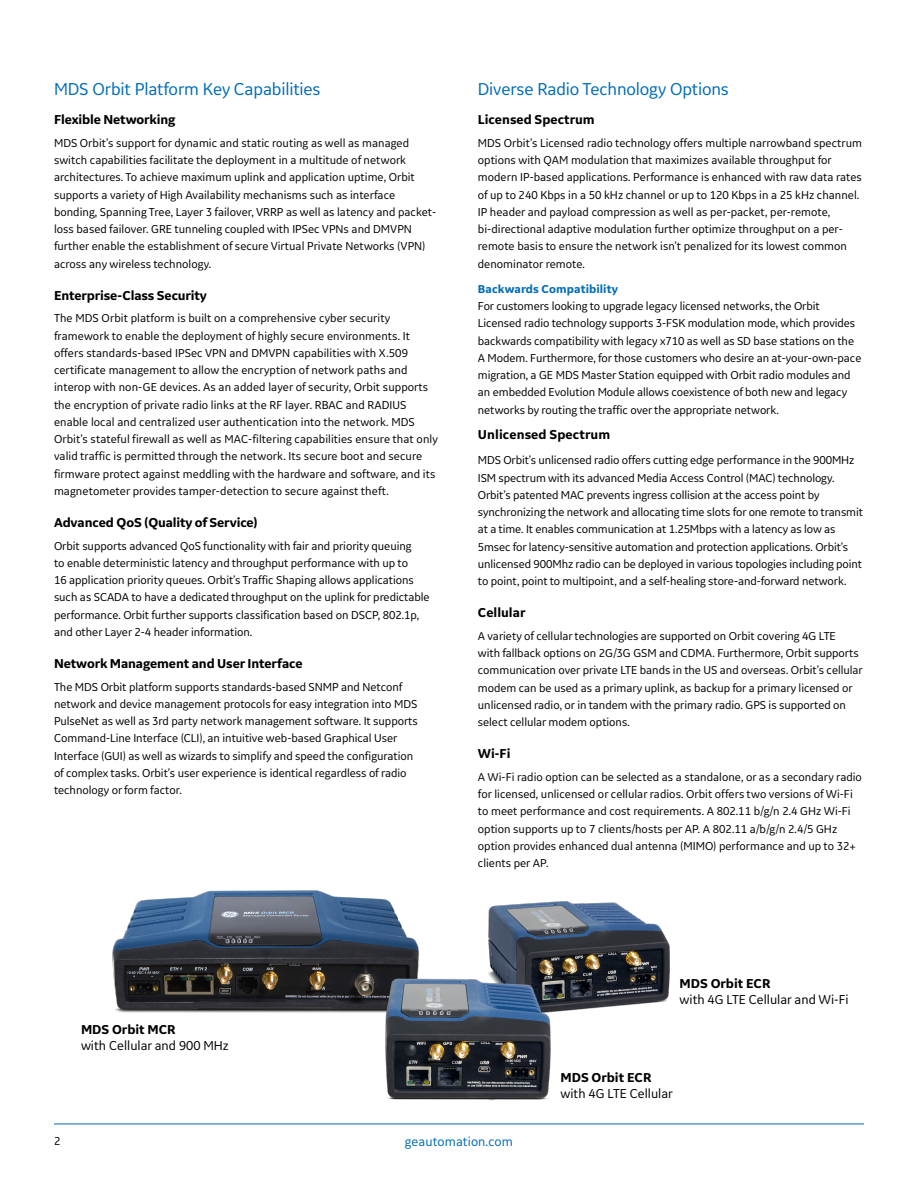
<style>
.page{position:relative;width:918px;height:1188px;background:#fff}
.page>*{position:absolute;margin:0;border:0;box-sizing:border-box;transform-origin:0 0}
.t1{font:18px "GE Inspira Sans";letter-spacing:-.01em;color:#006cb7}
.t2{font:700 13.5px "GE Inspira Sans";letter-spacing:-.01em;color:#000}
.t3{font:13.5px "GE Inspira Sans";color:#000}
.t4{font:13.5px "GE Inspira Sans";letter-spacing:.005em;color:#006cb7}
.t5{font:12px/17.2px "GE Inspira Sans";letter-spacing:-.005em;color:#000}
.t6{font:700 12px "GE Inspira Sans";letter-spacing:.005em;color:#006cb7}
</style>
<div class="page">
<hr style="left:54px;top:1124px;width:810px;height:1px;background:#006cb7">
<img style="left:112px;top:890px;width:558px;height:211px">
<h1 class="t1" style="left:54px;top:78px;width:268px">MDS Orbit Platform Key Capabilities</h1>
<p class="t2" style="left:54px;top:111px;width:123px">Flexible Networking</p>
<p class="t5" style="left:54px;top:134px;width:384px">MDS Orbit’s support for dynamic and static routing as well as managed switch capabilities facilitate the deployment in a multitude of network architectures. To achieve maximum uplink and application uptime, Orbit supports a variety of High Availability mechanisms such as interface bonding, Spanning Tree, Layer 3 failover, VRRP as well as latency and packet&shy;loss based failover. GRE tunneling coupled with IPSec VPNs and DMVPN further enable the establishment of secure Virtual Private Networks (VPN) across any wireless technology.</p>
<p class="t2" style="left:54px;top:287px;width:154px">Enterprise-Class Security</p>
<p class="t5" style="left:54px;top:309px;width:385px">The MDS Orbit platform is built on a comprehensive cyber security framework to enable the deployment of highly secure environments. It offers standards-based IPSec VPN and DMVPN capabilities with X.509 certificate management to allow the encryption of network paths and interop with non-GE devices. As an added layer of security, Orbit supports the encryption of private radio links at the RF layer. RBAC and RADIUS enable local and centralized user authentication into the network. MDS Orbit’s stateful firewall as well as MAC-filtering capabilities ensure that only valid traffic is permitted through the network. Its secure boot and secure firmware protect against meddling with the hardware and software, and its magnetometer provides tamper-detection to secure against theft.</p>
<p class="t2" style="left:54px;top:514px;width:205px">Advanced QoS (Quality of Service)</p>
<p class="t5" style="left:54px;top:537px;width:377px">Orbit supports advanced QoS functionality with fair and priority queuing<br>to enable deterministic latency and throughput performance with up to<br>16 application priority queues. Orbit’s Traffic Shaping allows applications such as SCADA to have a dedicated throughput on the uplink for predictable performance. Orbit further supports classification based on DSCP, 802.1p, and other Layer 2-4 header information.</p>
<p class="t2" style="left:54px;top:655px;width:250px">Network Management and User Interface</p>
<p class="t5" style="left:54px;top:678px;width:365px">The MDS Orbit platform supports standards-based SNMP and Netconf network and device management protocols for easy integration into MDS PulseNet as well as 3rd party network management software. It supports Command-Line Interface (CLI), an intuitive web-based Graphical User Interface (GUI) as well as wizards to simplify and speed the configuration of complex tasks. Orbit’s user experience is identical regardless of radio technology or form factor.</p>
<h1 class="t1" style="left:478px;top:78px;width:253px">Diverse Radio Technology Options</h1>
<p class="t2" style="left:478px;top:111px;width:118px">Licensed Spectrum</p>
<p class="t5" style="left:478px;top:134px;width:386px">MDS Orbit’s Licensed radio technology offers multiple narrowband spectrum options with QAM modulation that maximizes available throughput for modern IP-based applications. Performance is enhanced with raw data rates of up to 240 Kbps in a 50 kHz channel or up to 120 Kbps in a 25 kHz channel.<br>IP header and payload compression as well as per-packet, per-remote, bi-directional adaptive modulation further optimize throughput on a per&shy;remote basis to ensure the network isn’t penalized for its lowest common denominator remote.</p>
<p class="t6" style="left:478px;top:282px;width:142px">Backwards Compatibility</p>
<p class="t5" style="left:478px;top:297px;width:385px">For customers looking to upgrade legacy licensed networks, the Orbit Licensed radio technology supports 3-FSK modulation mode, which provides backwards compatibility with legacy x710 as well as SD base stations on the A Modem. Furthermore, for those customers who desire an at-your-own-pace migration, a GE MDS Master Station equipped with Orbit radio modules and an embedded Evolution Module allows coexistence of both new and legacy networks by routing the traffic over the appropriate network.</p>
<p class="t2" style="left:478px;top:426px;width:134px">Unlicensed Spectrum</p>
<p class="t5" style="left:478px;top:452px;width:387px">MDS Orbit’s unlicensed radio offers cutting edge performance in the 900MHz ISM spectrum with its advanced Media Access Control (MAC) technology.<br>Orbit’s patented MAC prevents ingress collision at the access point by synchronizing the network and allocating time slots for one remote to transmit at a time. It enables communication at 1.25Mbps with a latency as low as 5msec for latency-sensitive automation and protection applications. Orbit’s unlicensed 900Mhz radio can be deployed in various topologies including point to point, point to multipoint, and a self-healing store-and-forward network.</p>
<p class="t2" style="left:478px;top:604px;width:49px">Cellular</p>
<p class="t5" style="left:478px;top:627px;width:387px">A variety of cellular technologies are supported on Orbit covering 4G LTE<br>with fallback options on 2G/3G GSM and CDMA. Furthermore, Orbit supports communication over private LTE bands in the US and overseas. Orbit’s cellular modem can be used as a primary uplink, as backup for a primary licensed or unlicensed radio, or in tandem with the primary radio. GPS is supported on select cellular modem options.</p>
<p class="t2" style="left:478px;top:745px;width:34px">Wi-Fi</p>
<p class="t5" style="left:478px;top:768px;width:386px">A Wi-Fi radio option can be selected as a standalone, or as a secondary radio for licensed, unlicensed or cellular radios. Orbit offers two versions of Wi-Fi to meet performance and cost requirements. A 802.11 b/g/n 2.4 GHz Wi-Fi option supports up to 7 clients/hosts per AP. A 802.11 a/b/g/n 2.4/5 GHz option provides enhanced dual antenna (MIMO) performance and up to 32+ clients per AP.</p>
<p class="t2" style="left:81px;top:1021px;width:96px">MDS Orbit MCR</p>
<p class="t3" style="left:81px;top:1038px;width:149px">with Cellular and 900 MHz</p>
<p class="t2" style="left:680px;top:975px;width:92px">MDS Orbit ECR</p>
<p class="t3" style="left:680px;top:991px;width:171px">with 4G LTE Cellular and Wi-Fi</p>
<p class="t2" style="left:561px;top:1069px;width:92px">MDS Orbit ECR</p>
<p class="t3" style="left:561px;top:1085px;width:114px">with 4G LTE Cellular</p>
<p class="t5" style="left:54px;top:1132px;width:8px">2</p>
<p class="t4" style="left:405px;top:1133px;width:109px">geautomation.com</p>
</div>
